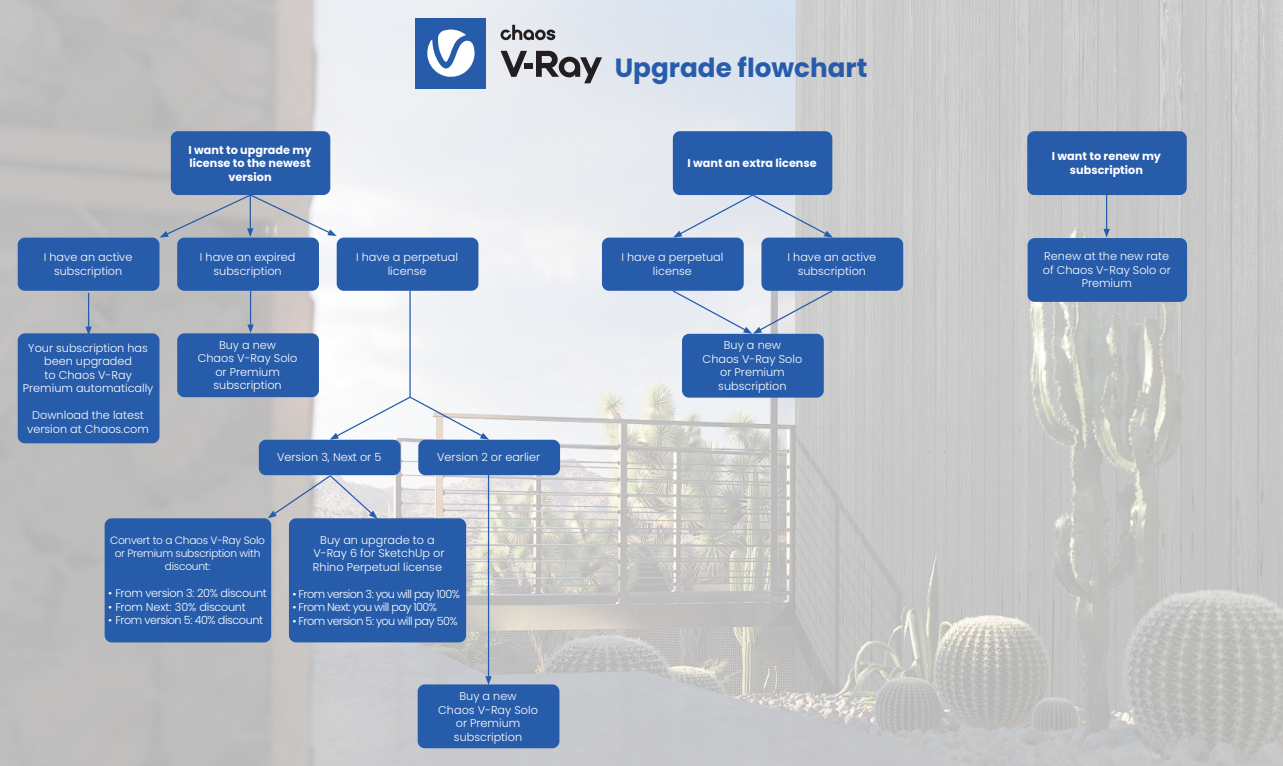
<style>
.page{position:relative;width:1283px;height:766px;background:#fff}
.page>*{position:absolute;margin:0;border:0;box-sizing:border-box;transform-origin:0 0}
.t1{font:700 26.25px "Poppins";color:#275caa}
.t2{font:300 11.25px/13.5px "Poppins";color:#fff;text-align:center}
.t3{font:700 11.25px/13.5px "Poppins";color:#fff;text-align:center}
.t4{font:300 11.25px "Poppins";letter-spacing:-.05em;color:#fff}
.t5{font:300 11.25px "Poppins";letter-spacing:-.025em;color:#fff}
.t6{font:300 11.25px "Poppins";letter-spacing:-.04em;color:#fff}
.t7{font:300 10.62px/13.1px "Poppins";letter-spacing:-.025em;color:#fff;text-align:center}
</style>
<div class="page">
<img style="left:0;top:0;width:1283px;height:765px">
<div style="left:171px;top:131px;width:159px;height:64px;background:#275caa;border-radius:7px"></div>
<div style="left:18px;top:237px;width:141px;height:54px;background:#275caa;border-radius:7px"></div>
<div style="left:177px;top:237px;width:142px;height:54px;background:#275caa;border-radius:7px"></div>
<div style="left:337px;top:237px;width:141px;height:54px;background:#275caa;border-radius:7px"></div>
<div style="left:673px;top:131px;width:159px;height:64px;background:#275caa;border-radius:7px"></div>
<div style="left:1027px;top:131px;width:159px;height:64px;background:#275caa;border-radius:7px"></div>
<div style="left:602px;top:237px;width:142px;height:54px;background:#275caa;border-radius:7px"></div>
<div style="left:761px;top:237px;width:142px;height:54px;background:#275caa;border-radius:7px"></div>
<div style="left:682px;top:334px;width:142px;height:63px;background:#275caa;border-radius:7px"></div>
<svg style="left:673px;top:193px;width:160px;height:44px;background:#cfd6e1"></svg>
<svg style="left:671px;top:289px;width:163px;height:45px;background:#d4d9e1"></svg>
<div style="left:1027px;top:238px;width:160px;height:64px;background:#275caa;border-radius:7px"></div>
<hr style="left:1106px;top:195px;width:1px;height:36px;background:#275caa">
<svg style="left:1103px;top:229px;width:7px;height:8px"></svg>
<svg style="left:159px;top:193px;width:178px;height:44px"></svg>
<div style="left:18px;top:333px;width:141px;height:110px;background:#275caa;border-radius:7px"></div>
<div style="left:177px;top:333px;width:142px;height:64px;background:#275caa;border-radius:7px"></div>
<hr style="left:88px;top:293px;width:1px;height:35px;background:#275caa">
<svg style="left:85px;top:326px;width:7px;height:8px"></svg>
<hr style="left:250px;top:291px;width:1px;height:35px;background:#275caa">
<svg style="left:247px;top:324px;width:7px;height:9px"></svg>
<hr style="left:409px;top:291px;width:2px;height:106px;background:#275caa">
<div style="left:259px;top:439px;width:141px;height:36px;background:#275caa;border-radius:7px"></div>
<div style="left:418px;top:439px;width:142px;height:36px;background:#275caa;border-radius:7px"></div>
<svg style="left:330px;top:395px;width:159px;height:44px"></svg>
<div style="left:105px;top:518px;width:166px;height:124px;background:#275caa;border-radius:7px"></div>
<div style="left:289px;top:518px;width:177px;height:124px;background:#275caa;border-radius:7px"></div>
<svg style="left:268px;top:475px;width:109px;height:43px;background:#d3d1d5"></svg>
<hr style="left:488px;top:474px;width:1px;height:204px;background:#275caa">
<svg style="left:485px;top:676px;width:7px;height:8px"></svg>
<div style="left:418px;top:684px;width:141px;height:64px;background:#275caa;border-radius:7px"></div>
<div style="left:415px;top:18px;width:71px;height:71px;background:#275caa"></div>
<svg style="left:427px;top:30px;width:47px;height:47px"></svg>
<svg style="left:500px;top:25px;width:55px;height:16px"></svg>
<svg style="left:500px;top:51px;width:27px;height:26px"></svg>
<svg style="left:536px;top:51px;width:66px;height:32px;background:#939397"></svg>
<div style="left:525px;top:63px;width:8px;height:5px;background:#231f20"></div>
<p class="t3" style="left:188px;top:143px;width:125px">I want to upgrade my license to the newest version</p>
<p class="t2" style="left:44px;top:251px;width:90px">I have an active subscription</p>
<p class="t2" style="left:200px;top:251px;width:97px">I have an expired</p>
<p class="t2" style="left:213px;top:264px;width:70px">subscription</p>
<p class="t2" style="left:23px;top:341px;width:132px">Your subscription has been upgraded<br>to Chaos V-Ray<br>Premium automatically</p>
<p class="t2" style="left:27px;top:408px;width:123px">Download the latest version at Chaos.com</p>
<p class="t2" style="left:198px;top:338px;width:101px">Buy a new<br>Chaos V-Ray Solo or Premium subscription</p>
<p class="t2" style="left:356px;top:251px;width:103px">I have a perpetual license</p>
<p class="t2" style="left:277px;top:450px;width:106px">Version 3, Next or 5</p>
<p class="t2" style="left:437px;top:450px;width:105px">Version 2 or earlier</p>
<p class="t7" style="left:110px;top:533px;width:156px">Convert to a Chaos V-Ray Solo or Premium subscription with discount:</p>
<p class="t5" style="left:108px;top:586px;width:160px">• From version 3: 20% discount</p>
<p class="t5" style="left:108px;top:600px;width:139px">• From Next: 30% discount</p>
<p class="t6" style="left:108px;top:613px;width:156px">• From version 5: 40% discount</p>
<p class="t2" style="left:320px;top:533px;width:116px">Buy an upgrade to a</p>
<p class="t2" style="left:313px;top:546px;width:133px;text-align:left">V-Ray 6 for SketchUp or<br>Rhino Perpetual license</p>
<p class="t4" style="left:292px;top:587px;width:169px">• From version 3: you will pay 100%</p>
<p class="t4" style="left:292px;top:600px;width:146px">• From Next: you will pay 100%</p>
<p class="t4" style="left:292px;top:614px;width:167px">• From version 5: you will pay 50%</p>
<p class="t2" style="left:438px;top:689px;width:101px">Buy a new<br>Chaos V-Ray Solo or Premium subscription</p>
<p class="t1" style="left:615px;top:52px;width:254px">Upgrade flowchart</p>
<p class="t3" style="left:687px;top:156px;width:131px">I want an extra license</p>
<p class="t3" style="left:1052px;top:150px;width:111px">I want to renew my subscription</p>
<p class="t2" style="left:621px;top:251px;width:103px">I have a perpetual license</p>
<p class="t2" style="left:787px;top:251px;width:90px">I have an active subscription</p>
<p class="t2" style="left:702px;top:338px;width:101px">Buy a new<br>Chaos V-Ray Solo or Premium subscription</p>
<p class="t2" style="left:1043px;top:250px;width:129px">Renew at the new rate of Chaos V-Ray Solo or<br>Premium</p>
</div>
